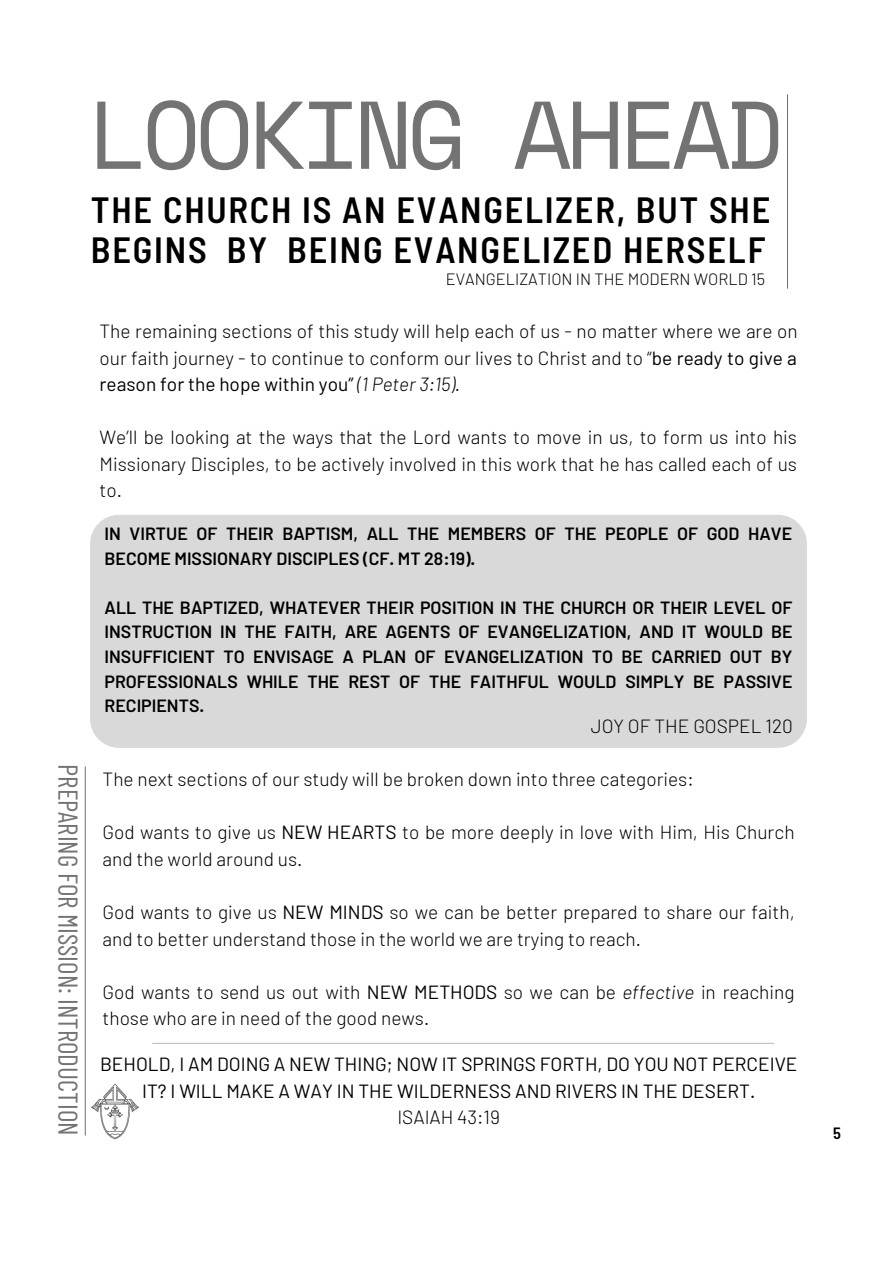
<style>
.page{position:relative;width:894px;height:1264px;background:#fff}
.page>*{position:absolute;margin:0;border:0;box-sizing:border-box;transform-origin:0 0}
.t1{font:96px "Space Mono";letter-spacing:-.06em;color:#737373}
.t2{font:600 semi-condensed 36.45px/39.5px "Barlow";letter-spacing:.05em;color:#000}
.t3{font:27.3px "Barlow Condensed";color:#737373}
.t4{font:300 19.05px/26.5px "Barlow";color:#000}
.t5{font:19.05px/26.5px "Barlow";color:#000;text-align:center}
.t6{font:600 17.7px/24.5px "Barlow";color:#000}
.t7{font:300 16.35px "Barlow";color:#000}
.t8{font:600 semi-condensed 16.35px "Barlow";color:#000}
.s1{font-weight:400}
.s2{font-style:italic}
</style>
<div class="page">
<hr style="left:786px;top:94px;width:1px;height:194px;background:#737373">
<div style="left:90px;top:515px;width:716px;height:233px;background:#d9d9d9;border-radius:29px"></div>
<hr style="left:152px;top:1042px;width:621px;height:1px;background:#737373">
<hr style="left:85px;top:766px;width:1px;height:369px;background:#737373">
<img style="left:91px;top:1084px;width:47px;height:56px">
<h1 class="t1" style="left:89px;top:61px;width:696px">LOOKING AHEAD</h1>
<h2 class="t2" style="left:91px;top:189px;width:680px">THE CHURCH IS AN EVANGELIZER, BUT SHE<br>BEGINS BY BEING EVANGELIZED HERSELF</h2>
<p class="t7" style="left:445px;top:269px;width:321px">EVANGELIZATION IN THE MODERN WORLD 15</p>
<h3 class="t3" style="left:86px;top:764px;width:372px;rotate:90deg">PREPARING FOR MISSION: INTRODUCTION</h3>
<p class="t4" style="left:99px;top:317px;width:699px;text-align:justify">The remaining sections of this study will help each of us - no matter where we are on our faith journey - to continue to conform our lives to Christ and to “<span class="s1">be ready to give a reason for the hope within you”</span> <span class="s2">(1 Peter 3:15).</span></p>
<p class="t4" style="left:99px;top:423px;width:698px;text-align:justify">We’ll be looking at the ways that the Lord wants to move in us, to form us into his Missionary Disciples, to be actively involved in this work that he has called each of us to.</p>
<p class="t6" style="left:104px;top:521px;width:689px">IN VIRTUE OF THEIR BAPTISM, ALL THE MEMBERS OF THE PEOPLE OF GOD HAVE<br>BECOME MISSIONARY DISCIPLES (CF. MT 28:19).</p>
<p class="t6" style="left:104px;top:594px;width:689px;text-align:justify">ALL THE BAPTIZED, WHATEVER THEIR POSITION IN THE CHURCH OR THEIR LEVEL OF INSTRUCTION IN THE FAITH, ARE AGENTS OF EVANGELIZATION, AND IT WOULD BE INSUFFICIENT TO ENVISAGE A PLAN OF EVANGELIZATION TO BE CARRIED OUT BY PROFESSIONALS WHILE THE REST OF THE FAITHFUL WOULD SIMPLY BE PASSIVE RECIPIENTS.</p>
<p class="t4" style="left:590px;top:711px;width:204px">JOY OF THE GOSPEL 120</p>
<p class="t4" style="left:103px;top:765px;width:592px">The next sections of our study will be broken down into three categories:</p>
<p class="t4" style="left:103px;top:818px;width:693px">God wants to give us <span class="s1">NEW HEARTS</span> to be more deeply in love with Him, His Church and the world around us.</p>
<p class="t4" style="left:103px;top:898px;width:693px">God wants to give us <span class="s1">NEW MINDS</span> so we can be better prepared to share our faith, and to better understand those in the world we are trying to reach.</p>
<p class="t4" style="left:103px;top:977px;width:693px">God wants to send us out with <span class="s1">NEW METHODS</span> so we can be <span class="s2">effective</span> in reaching those who are in need of the good news.</p>
<p class="t5" style="left:100px;top:1050px;width:698px">BEHOLD, I AM DOING A NEW THING; NOW IT SPRINGS FORTH, DO YOU NOT PERCEIVE<br>IT? I WILL MAKE A WAY IN THE WILDERNESS AND RIVERS IN THE DESERT.</p>
<p class="t4" style="left:397px;top:1103px;width:104px">ISAIAH 43:19</p>
<p class="t8" style="left:833px;top:1122px;width:9px">5</p>
</div>
